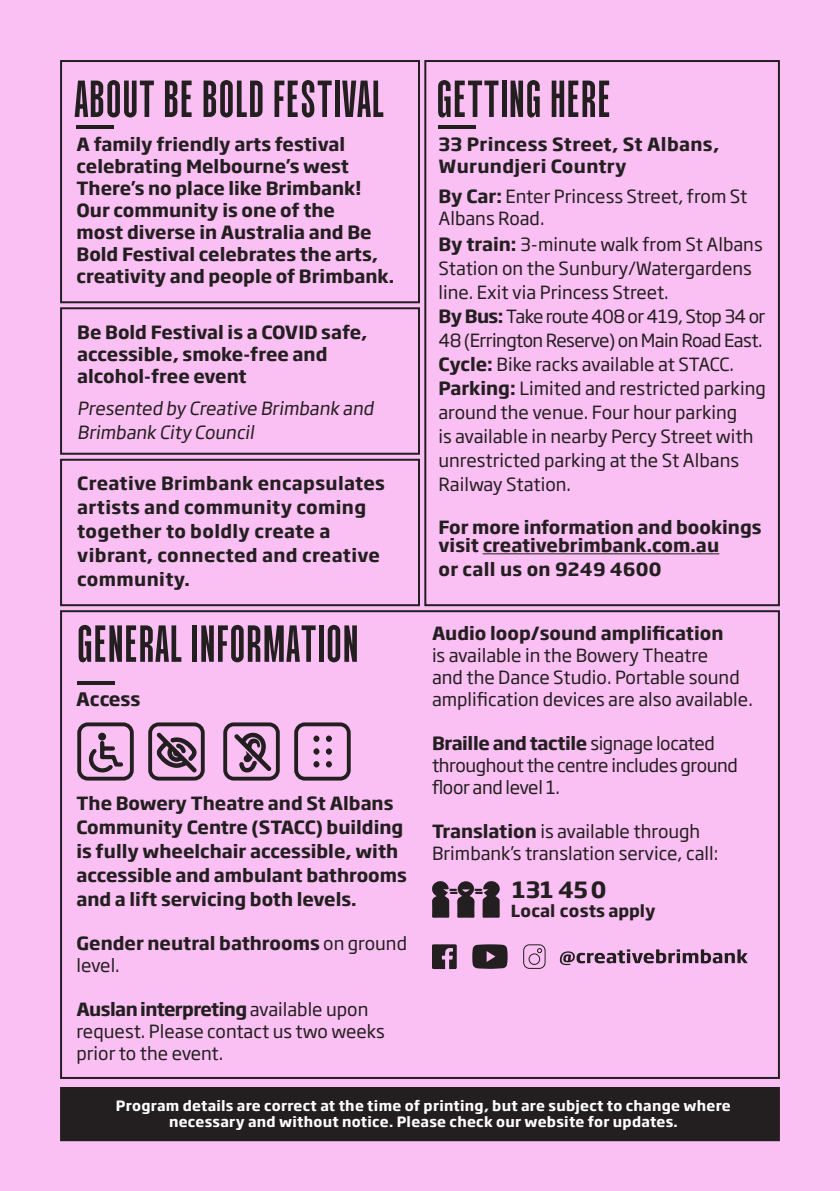
<style>
.page{position:relative;width:840px;height:1191px;background:#fff}
.page>*{position:absolute;margin:0;border:0;box-sizing:border-box;transform-origin:0 0}
.t1{font:700 52px "AH Super Duper";color:#231f20}
.t2{font:700 22.2px "Soho Gothic Pro";color:#231f20}
.t3{font:700 18.4px "Soho Gothic Pro";color:#231f20}
.t4{font:18px/24px "Soho Gothic Pro";color:#231f20}
.t5{font:700 18px/22px "Soho Gothic Pro";color:#231f20}
.t6{font:700 18px/24px "Soho Gothic Pro";letter-spacing:.02em;color:#231f20}
.t7{font:18px/22px "Soho Gothic Pro";letter-spacing:-.02em;color:#231f20}
.t8{font:700 16.4px "Soho Gothic Pro";color:#231f20}
.t9{font:700 14px/16px "Soho Gothic Pro";letter-spacing:.02em;color:#fff;text-align:center}
.s1{font-weight:700}
.s2{font-weight:400}
</style>
<div class="page">
<div style="left:0;top:0;width:839px;height:1191px;background:#fbc0f3"></div>
<div style="left:424px;top:60px;width:355px;height:546px;border:2px solid #231f20"></div>
<div style="left:60px;top:60px;width:360px;height:243px;border:2px solid #231f20"></div>
<div style="left:60px;top:307px;width:360px;height:148px;border:2px solid #231f20"></div>
<div style="left:60px;top:459px;width:360px;height:147px;border:2px solid #231f20"></div>
<div style="left:60px;top:610px;width:719px;height:469px;border:2px solid #231f20"></div>
<div style="left:61px;top:1088px;width:717px;height:52px;background:#231f20"></div>
<div style="left:60px;top:1087px;width:719px;height:54px;border:2px solid #231f20"></div>
<hr style="left:77px;top:681px;width:38px;height:3px;background:#231f20">
<svg style="left:77px;top:722px;width:128px;height:59px"></svg>
<svg style="left:223px;top:722px;width:128px;height:59px"></svg>
<svg style="left:432px;top:881px;width:68px;height:36px"></svg>
<hr style="left:438px;top:125px;width:37px;height:4px;background:#231f20">
<hr style="left:76px;top:125px;width:38px;height:4px;background:#231f20">
<hr style="left:482px;top:553px;width:237px;height:1px;background:#231f20">
<svg style="left:559px;top:949px;width:188px;height:16px"></svg>
<svg style="left:523px;top:944px;width:22px;height:25px"></svg>
<svg style="left:432px;top:944px;width:24px;height:25px"></svg>
<svg style="left:472px;top:944px;width:35px;height:25px"></svg>
<h1 class="t1" style="left:74px;top:75px;width:538px">ABOUT BE BOLD FESTIVAL GETTING HERE</h1>
<p class="t6" style="left:438px;top:132px;width:282px;line-height:22px">33 Princess Street, St Albans,<br>Wurundjeri Country</p>
<p class="t4" style="left:438px;top:184px;width:310px;line-height:22px"><span class="s1">By Car:</span> Enter Princess Street, from St<br>Albans Road.</p>
<p class="t4" style="left:438px;top:231px;width:328px"><span class="s1">By train:</span> 3-minute walk from St Albans Station on the Sunbury/Watergardens line. Exit via Princess Street.<br><span class="s1">By Bus:</span> Take route 408 or 419, Stop 34 or 48 (Errington Reserve) on Main Road East.<br><span class="s1">Cycle:</span> Bike racks available at STACC.<br><span class="s1">Parking:</span> Limited and restricted parking around the venue. Four hour parking<br>is available in nearby Percy Street with unrestricted parking at the St Albans Railway Station.</p>
<p class="t5" style="left:438px;top:517px;width:324px;line-height:18px">For more information and bookings visit creativebrimbank.com.au</p>
<p class="t6" style="left:438px;top:556px;width:224px">or call us on 9249 4600</p>
<p class="t5" style="left:76px;top:132px;width:319px">A family friendly arts festival celebrating Melbourne’s west<br>There’s no place like Brimbank!<br>Our community is one of the<br>most diverse in Australia and Be<br>Bold Festival celebrates the arts, creativity and people of Brimbank.</p>
<p class="t5" style="left:77px;top:320px;width:291px">Be Bold Festival is a COVID safe, accessible, smoke-free and alcohol-free event</p>
<p class="t4" style="left:77px;top:396px;width:301px">Presented by Creative Brimbank and<br>Brimbank City Council</p>
<p class="t6" style="left:77px;top:470px;width:309px">Creative Brimbank encapsulates artists and community coming together to boldly create a vibrant, connected and creative community.</p>
<h1 class="t1" style="left:76px;top:620px;width:284px">GENERAL INFORMATION</h1>
<p class="t3" style="left:76px;top:685px;width:66px">Access</p>
<p class="t5" style="left:76px;top:790px;width:332px;line-height:24px">The Bowery Theatre and St Albans Community Centre (STACC) building is fully wheelchair accessible, with accessible and ambulant bathrooms and a lift servicing both levels.</p>
<p class="t5" style="left:76px;top:931px;width:332px">Gender neutral bathrooms <span class="s2">on ground level.</span></p>
<p class="t4" style="left:76px;top:997px;width:310px;line-height:22px"><span class="s1">Auslan interpreting</span> available upon request. Please contact us two weeks prior to the event.</p>
<p class="t5" style="left:432px;top:621px;width:293px">Audio loop/sound amplification</p>
<p class="t4" style="left:432px;top:644px;width:322px;line-height:22px">is available in the Bowery Theatre<br>and the Dance Studio. Portable sound amplification devices are also available.</p>
<p class="t7" style="left:432px;top:732px;width:307px"><span class="s1">Braille and tactile</span> signage located throughout the centre includes ground floor and level 1.</p>
<p class="t4" style="left:432px;top:820px;width:287px;line-height:22px"><span class="s1">Translation</span> is available through<br>Brimbank’s translation service, call:</p>
<p class="t2" style="left:512px;top:872px;width:95px">131 450</p>
<p class="t8" style="left:510px;top:897px;width:146px">Local costs apply</p>
<p class="t9" style="left:116px;top:1096px;width:616px">Program details are correct at the time of printing, but are subject to change where necessary and without notice. Please check our website for updates.</p>
</div>
